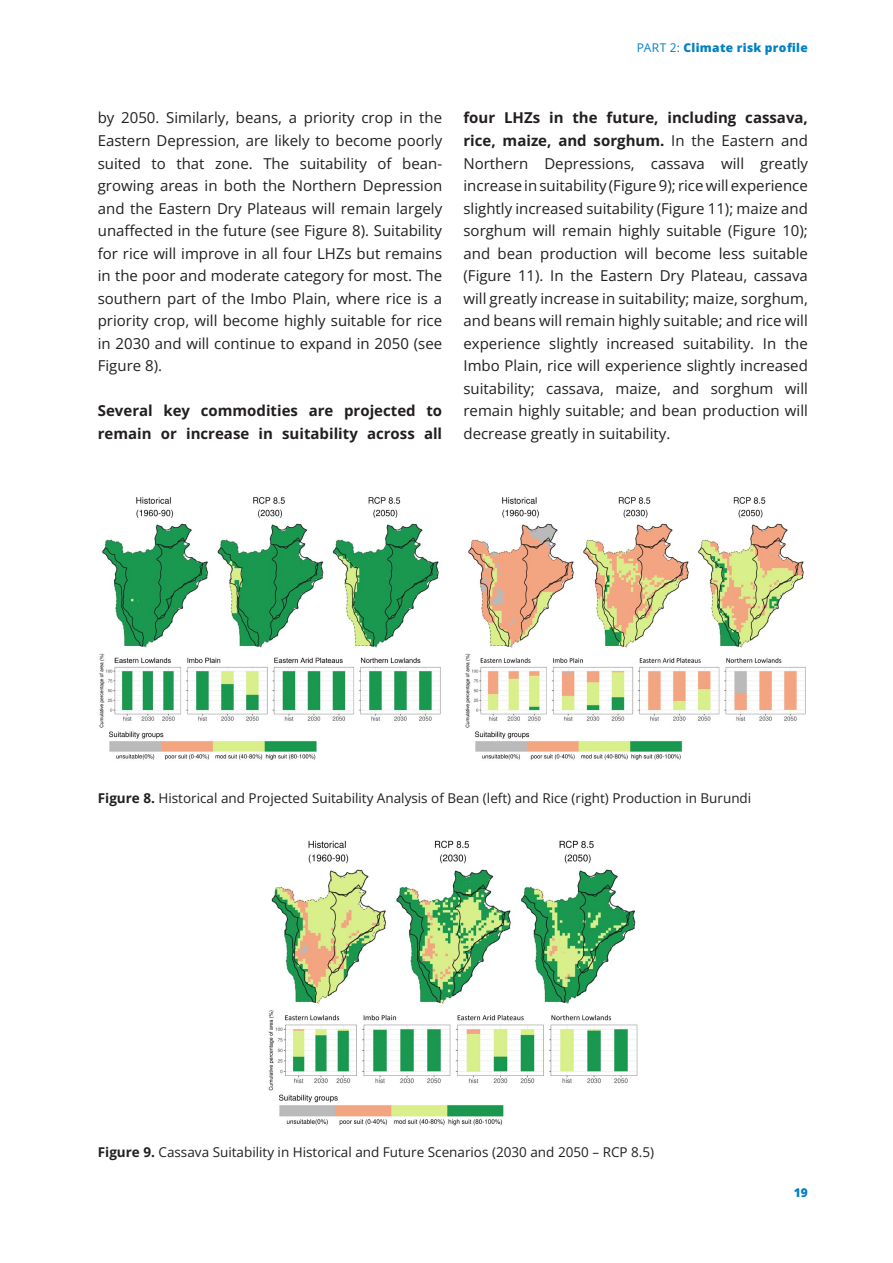
<style>
.page{position:relative;width:893px;height:1263px;background:#fff}
.page>*{position:absolute;margin:0;border:0;box-sizing:border-box;transform-origin:0 0}
.t1{font:15px/22.5px "Open Sans";color:#231f20;text-align:justify}
.t2{font:700 15px/22.5px "Open Sans";color:#231f20}
.t3{font:13.5px "Open Sans";color:#231f20}
.t4{font:800 12px "Open Sans";letter-spacing:.03em;color:#0080c3}
.s1{font-weight:400}
.s2{font-weight:700}
</style>
<div class="page">
<img style="left:99px;top:497px;width:342px;height:263px">
<img style="left:465px;top:497px;width:341px;height:263px">
<img style="left:268px;top:840px;width:370px;height:286px">
<p class="t4" style="left:637px;top:40px;width:173px"><span class="s1">PART 2:</span> Climate risk profile</p>
<p class="t1" style="left:98px;top:106px;width:346px">by 2050. Similarly, beans, a priority crop in the Eastern Depression, are likely to become poorly suited to that zone. The suitability of bean&shy;growing areas in both the Northern Depression and the Eastern Dry Plateaus will remain largely unaffected in the future (see Figure 8). Suitability for rice will improve in all four LHZs but remains in the poor and moderate category for most. The southern part of the Imbo Plain, where rice is a priority crop, will become highly suitable for rice in 2030 and will continue to expand in 2050 (see Figure 8).</p>
<p class="t2" style="left:98px;top:399px;width:346px">Several key commodities are projected to remain or increase in suitability across all</p>
<p class="t1" style="left:463px;top:106px;width:346px"><span class="s2">four LHZs in the future, including cassava, rice, maize, and sorghum.</span> In the Eastern and Northern Depressions, cassava will greatly increase in suitability (Figure 9); rice will experience slightly increased suitability (Figure 11); maize and sorghum will remain highly suitable (Figure 10); and bean production will become less suitable (Figure 11). In the Eastern Dry Plateau, cassava will greatly increase in suitability; maize, sorghum, and beans will remain highly suitable; and rice will experience slightly increased suitability. In the Imbo Plain, rice will experience slightly increased suitability; cassava, maize, and sorghum will remain highly suitable; and bean production will decrease greatly in suitability.</p>
<p class="t3" style="left:98px;top:788px;width:655px"><span class="s2">Figure 8.</span> Historical and Projected Suitability Analysis of Bean (left) and Rice (right) Production in Burundi</p>
<p class="t3" style="left:98px;top:1142px;width:558px"><span class="s2">Figure 9.</span> Cassava Suitability in Historical and Future Scenarios (2030 and 2050 – RCP 8.5)</p>
<p class="t4" style="left:794px;top:1184px;width:16px">19</p>
</div>
